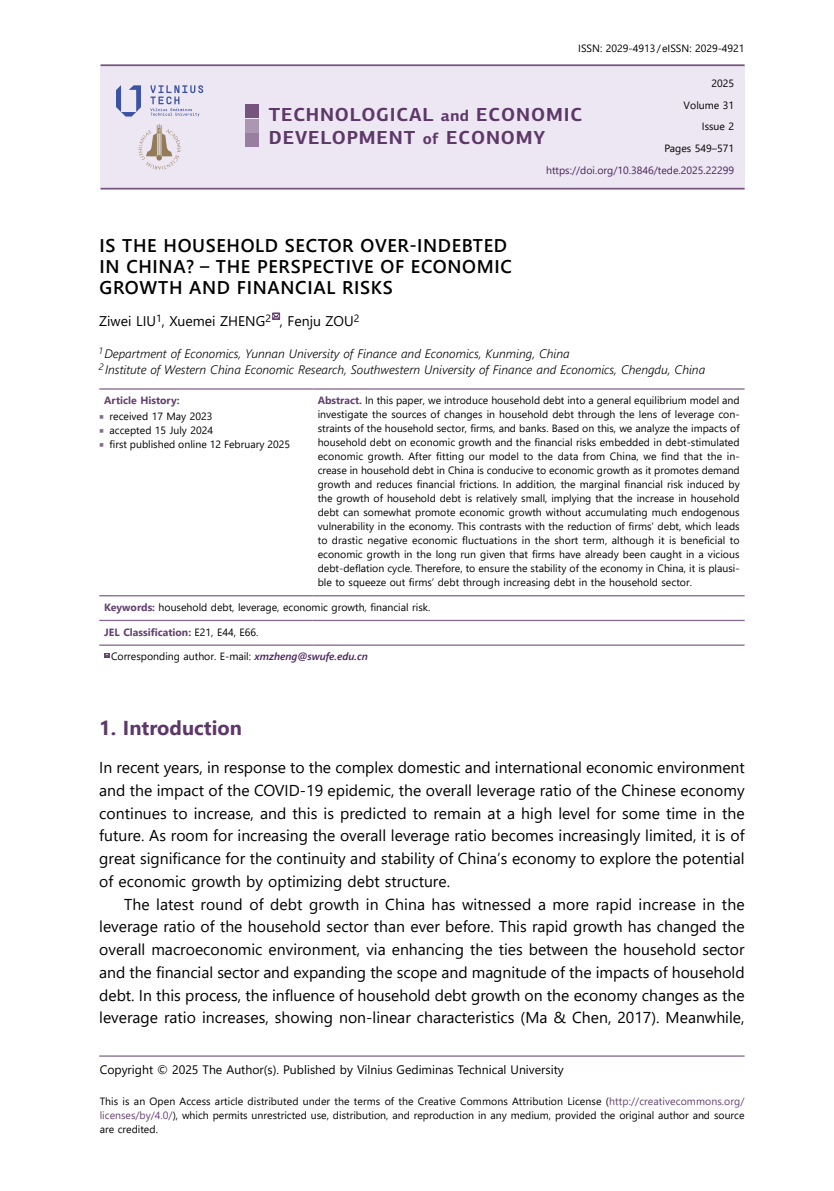
<style>
.page{position:relative;width:834px;height:1191px;background:#fff}
.page>*{position:absolute;margin:0;border:0;box-sizing:border-box;transform-origin:0 0}
._01{font:700 20.12px "Segoe UI";color:#5d3869}
.t1{font:700 18.9px "PF Centro Sans Pro";letter-spacing:.045em;color:#5d3869}
.t2{font:600 18.38px/21px "Segoe UI";letter-spacing:.035em;color:#000}
._00{font:15.75px/22.8px "Segoe UI";color:#000;text-align:justify}
.t3{font:14px "Segoe UI";color:#000}
.t4{font:italic 300 12.25px "Segoe UI";color:#000}
.t5{font:12.25px "Segoe UI";color:#000}
.t6{font:10.5px/14px "Segoe UI";color:#000;text-align:justify}
.t7{font:10.5px/21.5px "Segoe UI";color:#482359;text-align:right}
.t8{font:700 10.5px "Segoe UI";color:#654170}
.s1{color:#000}
.s2{font-size:15.75px}
.s3{font-weight:700;color:#654170}
.s4{font-family:"Minion Pro";font-size:12.25px;color:#86698e}
.s5{font-weight:400;color:#000}
.s6{font-weight:600;font-style:italic;color:#482359}
.s7{color:#654170}
</style>
<div class="page">
<hr style="left:99px;top:1055px;width:645px;height:1px;background:#86698e">
<div style="left:100px;top:66px;width:644px;height:122px;background:#ede6f3"></div>
<hr style="left:100px;top:64px;width:644px;height:2px;background:#76547e">
<hr style="left:100px;top:188px;width:644px;height:1px;background:#76547e">
<div style="left:245px;top:105px;width:13px;height:13px;background:#76547e"></div>
<div style="left:245px;top:133px;width:13px;height:14px;background:#987f9f"></div>
<div style="left:245px;top:119px;width:13px;height:13px;background:#ab97b1"></div>
<svg style="left:116px;top:85px;width:25px;height:32px"></svg>
<svg style="left:150px;top:85px;width:53px;height:32px"></svg>
<svg style="left:138px;top:124px;width:43px;height:46px"></svg>
<hr style="left:99px;top:388px;width:214px;height:2px;background:#86698e">
<hr style="left:313px;top:388px;width:431px;height:2px;background:#86698e">
<hr style="left:99px;top:595px;width:214px;height:1px;background:#86698e">
<hr style="left:313px;top:595px;width:431px;height:1px;background:#86698e">
<hr style="left:99px;top:620px;width:214px;height:1px;background:#86698e">
<hr style="left:313px;top:620px;width:431px;height:1px;background:#86698e">
<hr style="left:99px;top:644px;width:214px;height:2px;background:#86698e">
<hr style="left:313px;top:644px;width:431px;height:2px;background:#86698e">
<svg style="left:272px;top:312px;width:9px;height:8px"></svg>
<svg style="left:104px;top:653px;width:6px;height:5px"></svg>
<p class="t6" style="left:578px;top:41px;width:168px">ISSN: 2029-4913/eISSN: 2029-4921</p>
<p class="t7" style="left:546px;top:72px;width:189px"><span class="s1">2025<br>Volume 31<br>Issue 2<br>Pages 549–571 </span>https://doi.org/10.3846/tede.2025.22299</p>
<p class="t1" style="left:269px;top:102px;width:315px">TECHNOLOGICAL <span class="s2">and</span> ECONOMIC</p>
<p class="t1" style="left:269px;top:125px;width:278px">DEVELOPMENT <span class="s2">of</span> ECONOMY</p>
<p class="t2" style="left:100px;top:233px;width:414px">IS THE HOUSEHOLD SECTOR OVER-INDEBTED<br>IN CHINA? – THE PERSPECTIVE OF ECONOMIC<br>GROWTH AND FINANCIAL RISKS</p>
<p class="t3" style="left:99px;top:308px;width:261px">Ziwei LIU<sup>1</sup>, Xuemei ZHENG<sup>2</sup> , Fenju ZOU<sup>2</sup></p>
<p class="t4" style="left:99px;top:342px;width:472px"><sup>1</sup> Department of Economics, Yunnan University of Finance and Economics, Kunming, China</p>
<p class="t4" style="left:99px;top:358px;width:607px"><sup>2</sup> Institute of Western China Economic Research, Southwestern University of Finance and Economics, Chengdu, China</p>
<p class="t8" style="left:104px;top:390px;width:77px">Article History:</p>
<p class="t6" style="left:317px;top:392px;width:423px"><span class="s3">Abstract.</span> In this paper, we introduce household debt into a general equilibrium model and investigate the sources of changes in household debt through the lens of leverage con&shy;straints of the household sector, firms, and banks. Based on this, we analyze the impacts of household debt on economic growth and the financial risks embedded in debt-stimulated economic growth. After fitting our model to the data from China, we find that the in&shy;crease in household debt in China is conducive to economic growth as it promotes demand growth and reduces financial frictions. In addition, the marginal financial risk induced by the growth of household debt is relatively small, implying that the increase in household debt can somewhat promote economic growth without accumulating much endogenous vulnerability in the economy. This contrasts with the reduction of firms’ debt, which leads to drastic negative economic fluctuations in the short term, although it is beneficial to economic growth in the long run given that firms have already been caught in a vicious debt-deflation cycle. Therefore, to ensure the stability of the economy in China, it is plausi&shy;ble to squeeze out firms’ debt through increasing debt in the household sector.</p>
<p class="t6" style="left:99px;top:408px;width:115px"><span class="s4">■</span> received 17 May 2023</p>
<p class="t6" style="left:99px;top:422px;width:115px"><span class="s4">■</span> accepted 15 July 2024</p>
<p class="t6" style="left:99px;top:436px;width:192px"><span class="s4">■</span> first published online 12 February 2025</p>
<p class="t6" style="left:104px;top:599px;width:327px"><span class="s3">Keywords:</span> household debt, leverage, economic growth, financial risk.</p>
<p class="t8" style="left:104px;top:622px;width:155px">JEL Classification: <span class="s5">E21, E44, E66.</span></p>
<p class="t6" style="left:111px;top:648px;width:258px">Corresponding author. E-mail: <span class="s6">xmzheng@swufe.edu.cn</span></p>
<p class="_01" style="left:99px;top:709px;width:144px">1. Introduction</p>
<p class="_00" style="left:99px;top:754px;width:647px">In recent years, in response to the complex domestic and international economic environment and the impact of the COVID-19 epidemic, the overall leverage ratio of the Chinese economy continues to increase, and this is predicted to remain at a high level for some time in the future. As room for increasing the overall leverage ratio becomes increasingly limited, it is of great significance for the continuity and stability of China’s economy to explore the potential of economic growth by optimizing debt structure.</p>
<p class="_00" style="left:99px;top:891px;width:646px;text-indent:25px">The latest round of debt growth in China has witnessed a more rapid increase in the leverage ratio of the household sector than ever before. This rapid growth has changed the overall macroeconomic environment, via enhancing the ties between the household sector and the financial sector and expanding the scope and magnitude of the impacts of household debt. In this process, the influence of household debt growth on the economy changes as the leverage ratio increases, showing non-linear characteristics (Ma &amp; Chen, 2017). Meanwhile,</p>
<p class="t5" style="left:100px;top:1058px;width:465px">Copyright © 2025 The Author(s). Published by Vilnius Gediminas Technical University</p>
<p class="t6" style="left:100px;top:1093px;width:646px">This is an Open Access article distributed under the terms of the Creative Commons Attribution License (<span class="s7">http://creativecommons.org/ licenses/by/4.0/</span>), which permits unrestricted use, distribution, and reproduction in any medium, provided the original author and source are credited.</p>
</div>
